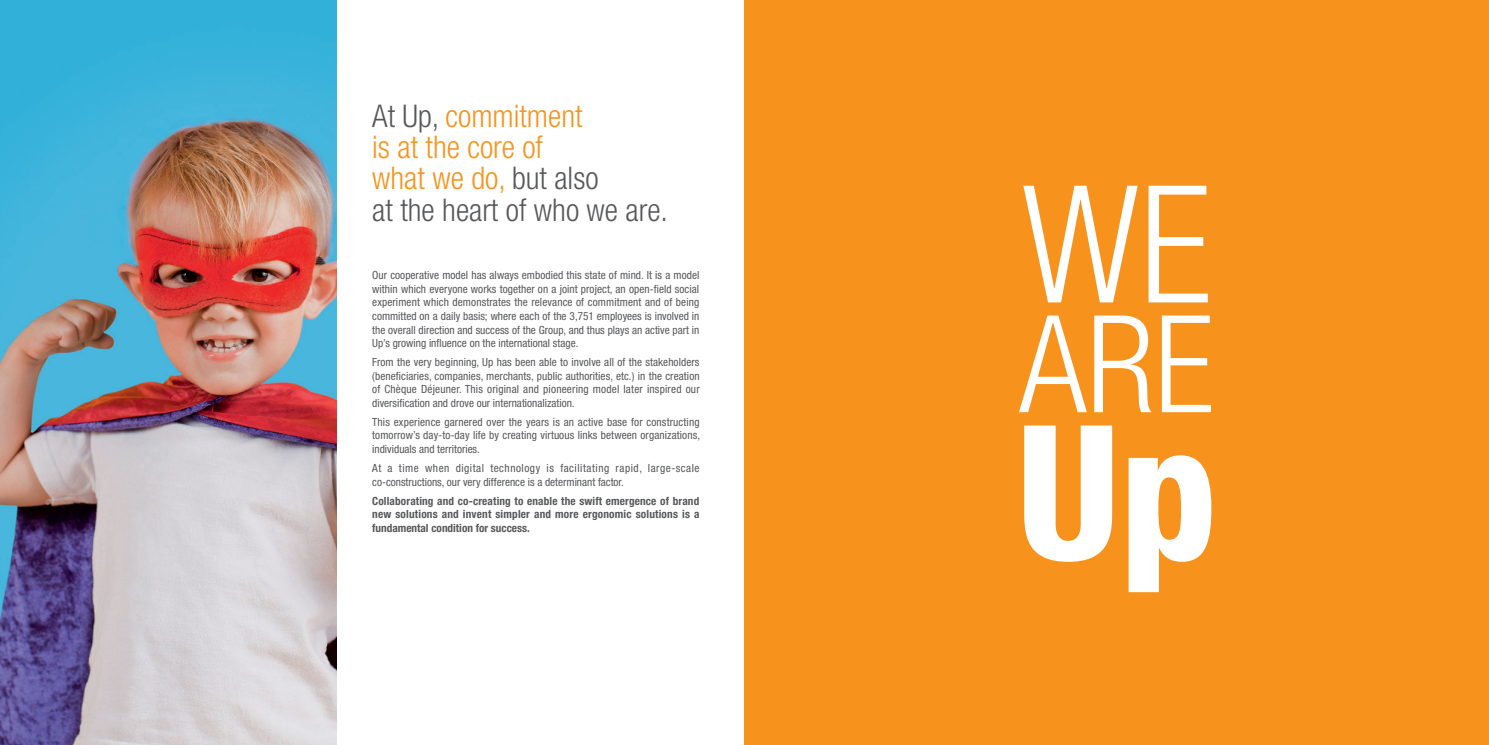
<style>
.page{position:relative;width:1489px;height:745px;background:#fff}
.page>*{position:absolute;margin:0;border:0;box-sizing:border-box;transform-origin:0 0}
.t1{font:800 condensed 187px "Helvetica Neue LT Pro";color:#fff}
.t2{font:300 condensed 163.12px "Helvetica Neue LT Pro";color:#fff}
.t3{font:300 condensed 135.12px "Helvetica Neue LT Pro";color:#fff}
.t4{font:300 condensed 31.25px/31.2px "Helvetica Neue LT Pro";color:#57585a}
.t5{font:condensed 11.25px/13.5px "Helvetica Neue LT Pro";color:#57585a;text-align:justify}
.t6{font:700 condensed 11.25px/13.5px "Helvetica Neue LT Pro";color:#57585a;text-align:justify}
.t7{font:condensed 11.25px/13.5px "Helvetica Neue LT Pro";letter-spacing:.045em;color:#57585a}
.s1{color:#f7931d}
</style>
<div class="page">
<div style="left:744px;top:0;width:744px;height:744px;background:#f7931d"></div>
<img style="left:0;top:0;width:337px;height:744px">
<h3 class="t4" style="left:372px;top:100px;width:297px">At Up, <span class="s1">commitment<br>is at the core of<br>what we do,</span> but also<br>at the heart of who we are.</h3>
<p class="t5" style="left:372px;top:268px;width:329px">Our cooperative model has always embodied this state of mind. It is a model within which everyone works together on a joint project, an open-field social experiment which demonstrates the relevance of commitment and of being committed on a daily basis; where each of the 3,751 employees is involved in the overall direction and success of the Group, and thus plays an active part in Up’s growing influence on the international stage.</p>
<p class="t5" style="left:372px;top:355px;width:329px">From the very beginning, Up has been able to involve all of the stakeholders (beneficiaries, companies, merchants, public authorities, etc.) in the creation of Chèque Déjeuner. This original and pioneering model later inspired our diversification and drove our internationalization.</p>
<p class="t5" style="left:372px;top:415px;width:329px">This experience garnered over the years is an active base for constructing tomorrow’s day-to-day life by creating virtuous links between organizations, individuals and territories.</p>
<p class="t7" style="left:372px;top:461px;width:329px">At a time when digital technology is facilitating rapid, large-scale co-constructions, our very difference is a determinant factor.</p>
<p class="t6" style="left:372px;top:493px;width:329px">Collaborating and co-creating to enable the swift emergence of brand new solutions and invent simpler and more ergonomic solutions is a fundamental condition for success.</p>
<h2 class="t2" style="left:1021px;top:151px;width:192px">WE</h2>
<h3 class="t3" style="left:1019px;top:286px;width:197px">ARE</h3>
<h1 class="t1" style="left:1016px;top:376px;width:203px">Up</h1>
</div>
